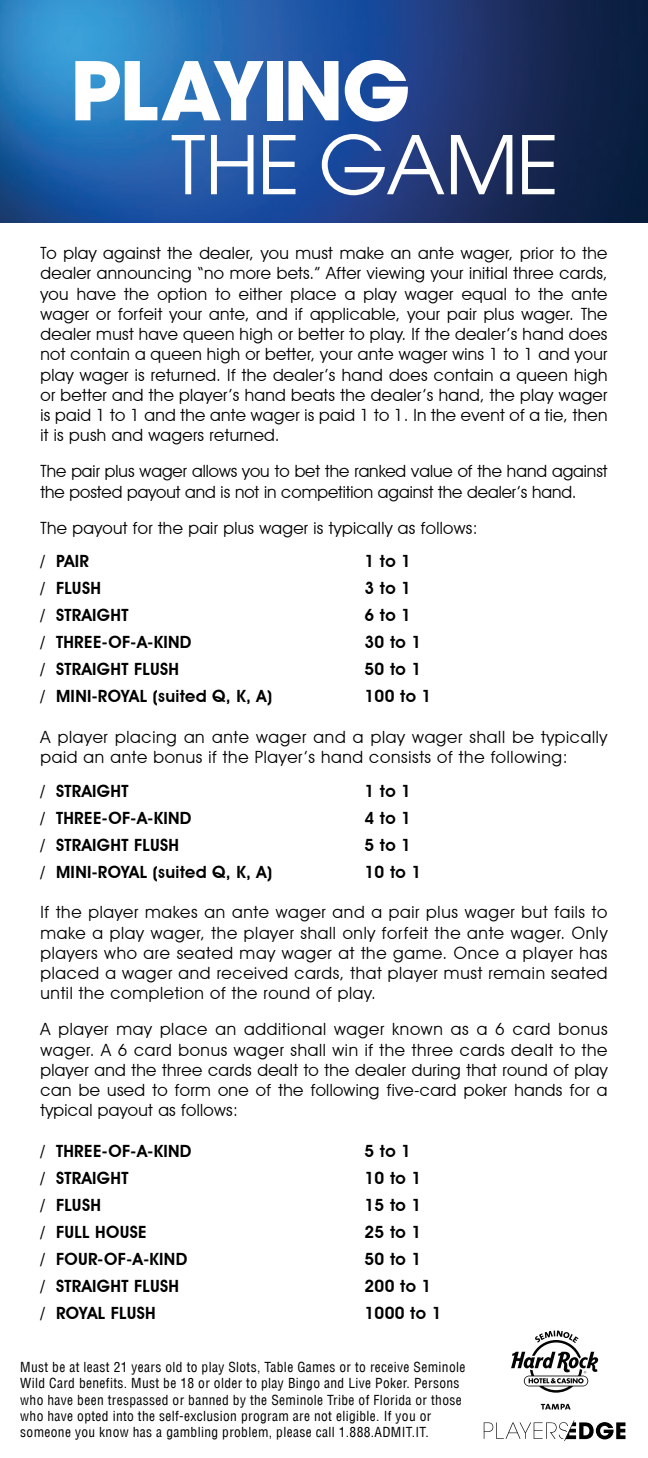
<style>
.page{position:relative;width:648px;height:1458px;background:#fff}
.page>*{position:absolute;margin:0;border:0;box-sizing:border-box;transform-origin:0 0}
.t1{font:700 80.1px "ITC Avant Garde Std";letter-spacing:-.025em;color:#fff}
.t2{font:80.1px "ITC Avant Garde Pro";letter-spacing:-.025em;color:#fff}
.t3{font:16.88px/20.2px "Avant Garde IT Cby BT";letter-spacing:.02em;color:#000001;text-align:justify}
.t4{font:600 16.88px "Avant Garde IT Cby BT";letter-spacing:.02em;color:#000001}
.t5{font:16.88px/20.2px "Avant Garde IT Cby BT";color:#000001}
.t6{font:16.88px/20.2px "Avant Garde IT Cby BT";letter-spacing:.04em;color:#000001}
.t7{font:condensed 13.5px/16.2px "Helvetica LT";letter-spacing:.025em;color:#000001}
</style>
<div class="page">
<svg style="left:484px;top:1420px;width:142px;height:21px"></svg>
<svg style="left:511px;top:1330px;width:87px;height:80px"></svg>
<img style="left:0;top:0;width:648px;height:223px">
<h1 class="t1" style="left:70px;top:39px;width:342px">PLAYING</h1>
<h1 class="t2" style="left:171px;top:115px;width:390px">THE GAME</h1>
<p class="t3" style="left:40px;top:243px;width:569px">To play against the dealer, you must make an ante wager, prior to the dealer announcing “no more bets.” After viewing your initial three cards, you have the option to either place a play wager equal to the ante wager or forfeit your ante, and if applicable, your pair plus wager. The dealer must have queen high or better to play. If the dealer’s hand does not contain a queen high or better, your ante wager wins 1 to 1 and your play wager is returned. If the dealer’s hand does contain a queen high or better and the player’s hand beats the dealer’s hand, the play wager is paid 1 to 1 and the ante wager is paid 1 to 1. In the event of a tie, then it is push and wagers returned.</p>
<p class="t5" style="left:40px;top:461px;width:569px">The pair plus wager allows you to bet the ranked value of the hand against the posted payout and is not in competition against the dealer’s hand.</p>
<p class="t3" style="left:40px;top:517px;width:439px">The payout for the pair plus wager is typically as follows:</p>
<p class="t4" style="left:40px;top:551px;width:50px">/ PAIR</p>
<p class="t4" style="left:364px;top:551px;width:48px">1 to 1</p>
<p class="t4" style="left:40px;top:578px;width:62px">/ FLUSH</p>
<p class="t4" style="left:364px;top:578px;width:48px">3 to 1</p>
<p class="t4" style="left:40px;top:605px;width:90px">/ STRAIGHT</p>
<p class="t4" style="left:364px;top:605px;width:48px">6 to 1</p>
<p class="t4" style="left:40px;top:632px;width:153px">/ THREE-OF-A-KIND</p>
<p class="t4" style="left:364px;top:632px;width:58px">30 to 1</p>
<p class="t4" style="left:40px;top:659px;width:140px">/ STRAIGHT FLUSH</p>
<p class="t4" style="left:364px;top:659px;width:58px">50 to 1</p>
<p class="t4" style="left:40px;top:686px;width:233px">/ MINI-ROYAL (suited Q, K, A)</p>
<p class="t4" style="left:364px;top:686px;width:68px">100 to 1</p>
<p class="t6" style="left:40px;top:727px;width:568px">A player placing an ante wager and a play wager shall be typically paid an ante bonus if the Player’s hand consists of the following:</p>
<p class="t4" style="left:40px;top:781px;width:90px">/ STRAIGHT</p>
<p class="t4" style="left:364px;top:781px;width:48px">1 to 1</p>
<p class="t4" style="left:40px;top:808px;width:153px">/ THREE-OF-A-KIND</p>
<p class="t4" style="left:364px;top:808px;width:48px">4 to 1</p>
<p class="t4" style="left:40px;top:835px;width:140px">/ STRAIGHT FLUSH</p>
<p class="t4" style="left:364px;top:835px;width:48px">5 to 1</p>
<p class="t4" style="left:40px;top:862px;width:233px">/ MINI-ROYAL (suited Q, K, A)</p>
<p class="t4" style="left:364px;top:862px;width:58px">10 to 1</p>
<p class="t3" style="left:40px;top:902px;width:569px">If the player makes an ante wager and a pair plus wager but fails to make a play wager, the player shall only forfeit the ante wager. Only players who are seated may wager at the game. Once a player has placed a wager and received cards, that player must remain seated until the completion of the round of play.</p>
<p class="t3" style="left:40px;top:1019px;width:569px">A player may place an additional wager known as a 6 card bonus wager. A 6 card bonus wager shall win if the three cards dealt to the player and the three cards dealt to the dealer during that round of play can be used to form one of the following five-card poker hands for a typical payout as follows:</p>
<p class="t4" style="left:40px;top:1141px;width:153px">/ THREE-OF-A-KIND</p>
<p class="t4" style="left:364px;top:1141px;width:48px">5 to 1</p>
<p class="t4" style="left:40px;top:1168px;width:90px">/ STRAIGHT</p>
<p class="t4" style="left:364px;top:1168px;width:58px">10 to 1</p>
<p class="t4" style="left:40px;top:1195px;width:62px">/ FLUSH</p>
<p class="t4" style="left:364px;top:1195px;width:58px">15 to 1</p>
<p class="t4" style="left:40px;top:1222px;width:108px">/ FULL HOUSE</p>
<p class="t4" style="left:364px;top:1222px;width:58px">25 to 1</p>
<p class="t4" style="left:40px;top:1249px;width:148px">/ FOUR-OF-A-KIND</p>
<p class="t4" style="left:364px;top:1249px;width:58px">50 to 1</p>
<p class="t4" style="left:40px;top:1276px;width:140px">/ STRAIGHT FLUSH</p>
<p class="t4" style="left:364px;top:1276px;width:68px">200 to 1</p>
<p class="t4" style="left:40px;top:1303px;width:117px">/ ROYAL FLUSH</p>
<p class="t4" style="left:364px;top:1303px;width:78px">1000 to 1</p>
<p class="t7" style="left:20px;top:1359px;width:447px">Must be at least 21 years old to play Slots, Table Games or to receive Seminole Wild Card benefits. Must be 18 or older to play Bingo and Live Poker. Persons who have been trespassed or banned by the Seminole Tribe of Florida or those who have opted into the self-exclusion program are not eligible. If you or someone you know has a gambling problem, please call 1.888.ADMIT.IT.</p>
</div>
